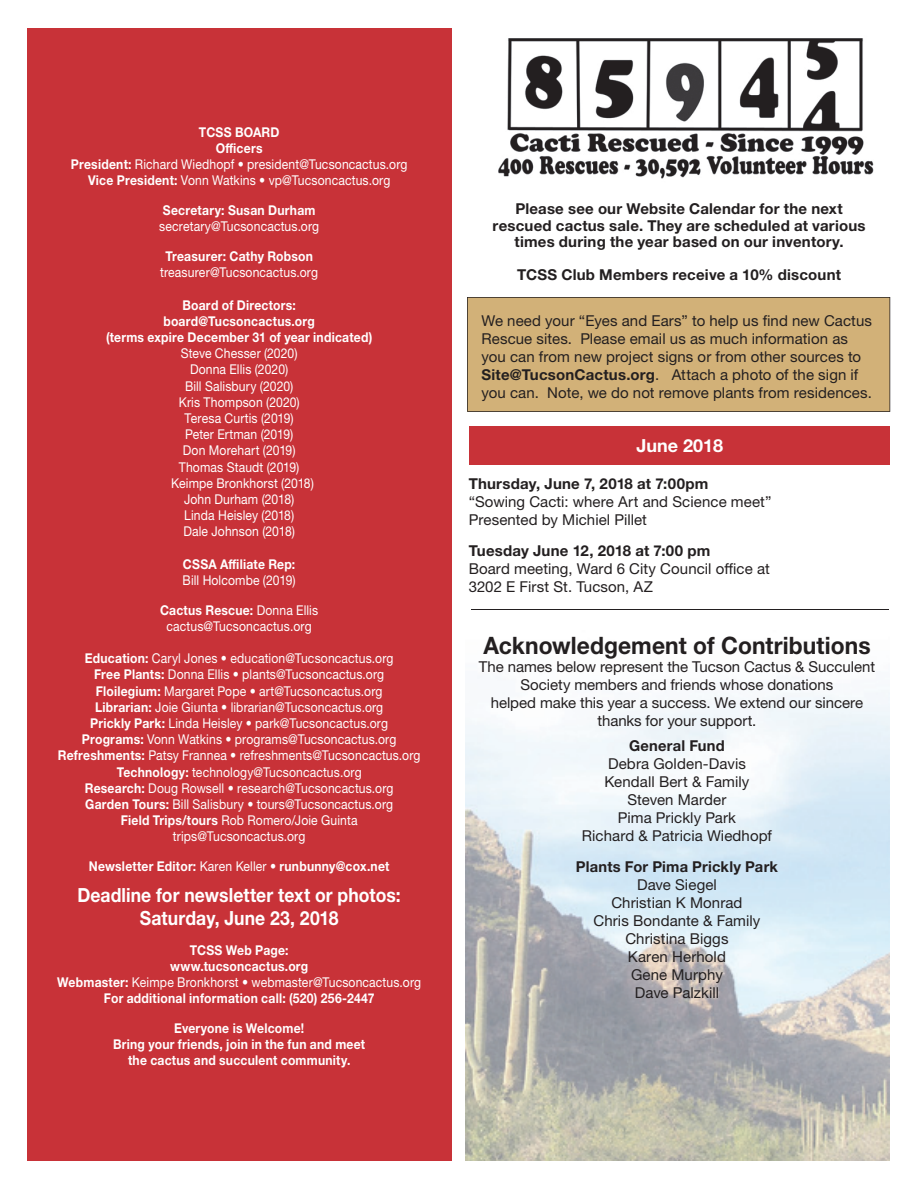
<style>
.page{position:relative;width:918px;height:1188px;background:#fff}
.page>*{position:absolute;margin:0;border:0;box-sizing:border-box;transform-origin:0 0}
.t1{font:700 24px "Helvetica Neue";color:#231f20;scale:.95 1}
.t2{font:700 19.5px/23.4px "Helvetica Neue";color:#fff;text-align:center;scale:.9 1}
.t3{font:700 18px "Helvetica Neue";color:#fff}
.t4{font:15px/18px "Helvetica Neue";letter-spacing:.005em;color:#231f20}
.t5{font:700 15px/16.5px "Helvetica Neue";letter-spacing:.015em;color:#231f20;text-align:center}
.t6{font:13.5px/16.2px "Helvetica Neue";letter-spacing:.01em;color:#fff;text-align:center;scale:.9 1}
.t7{font:700 13.5px/16.2px "Helvetica Neue";letter-spacing:.02em;color:#fff;text-align:center;scale:.9 1}
.s1{font-weight:700}
.s2{font-weight:400}
</style>
<div class="page">
<div style="left:469px;top:426px;width:421px;height:38px;background:#c83238"></div>
<div style="left:27px;top:28px;width:424px;height:1133px;background:#c83238"></div>
<img style="left:498px;top:38px;width:376px;height:141px">
<div style="left:467px;top:297px;width:423px;height:115px;background:#d2b178"></div>
<img style="left:466px;top:690px;width:423px;height:471px">
<hr style="left:471px;top:609px;width:418px;height:1px;background:#231f20">
<p class="t6" style="left:71px;top:125px;width:375px"><span class="s1">TCSS BOARD<br>Officers<br>President:</span> Richard Wiedhopf • president@Tucsoncactus.org <span class="s1">Vice President:</span> Vonn Watkins • vp@Tucsoncactus.org</p>
<p class="t7" style="left:163px;top:203px;width:171px">Secretary: Susan Durham</p>
<p class="t6" style="left:159px;top:220px;width:179px">secretary@Tucsoncactus.org</p>
<p class="t7" style="left:165px;top:249px;width:166px">Treasurer: Cathy Robson</p>
<p class="t6" style="left:160px;top:266px;width:177px">treasurer@Tucsoncactus.org</p>
<p class="t7" style="left:106px;top:298px;width:297px">Board of Directors: board@Tucsoncactus.org<br>(terms expire December 31 of year indicated)</p>
<p class="t6" style="left:171px;top:347px;width:160px">Steve Chesser (2020)<br>Donna Ellis (2020)<br>Bill Salisbury (2020)<br>Kris Thompson (2020)<br>Teresa Curtis (2019)<br>Peter Ertman (2019)<br>Don Morehart (2019)<br>Thomas Staudt (2019)<br>Keimpe Bronkhorst (2018)<br>John Durham (2018)<br>Linda Heisley (2018)<br>Dale Johnson (2018)</p>
<p class="t7" style="left:183px;top:557px;width:126px">CSSA Affiliate Rep:</p>
<p class="t6" style="left:183px;top:573px;width:127px">Bill Holcombe (2019)</p>
<p class="t6" style="left:160px;top:603px;width:177px"><span class="s1">Cactus Rescue:</span> Donna Ellis cactus@Tucsoncactus.org</p>
<p class="t6" style="left:58px;top:652px;width:405px"><span class="s1">Education:</span> Caryl Jones • education@Tucsoncactus.org<br><span class="s1">Free Plants:</span> Donna Ellis • plants@Tucsoncactus.org<br><span class="s1">Floilegium:</span> Margaret Pope • art@Tucsoncactus.org<br><span class="s1">Librarian:</span> Joie Giunta • librarian@Tucsoncactus.org<br><span class="s1">Prickly Park:</span> Linda Heisley • park@Tucsoncactus.org <span class="s1">Programs:</span> Vonn Watkins • programs@Tucsoncactus.org <span class="s1">Refreshments:</span> Patsy Frannea • refreshments@Tucsoncactus.org <span class="s1">Technology:</span> technology@Tucsoncactus.org<br><span class="s1">Research:</span> Doug Rowsell • research@Tucsoncactus.org<br><span class="s1">Garden Tours:</span> Bill Salisbury • tours@Tucsoncactus.org<br><span class="s1">Field Trips/tours</span> Rob Romero/Joie Guinta trips@Tucsoncactus.org</p>
<p class="t7" style="left:89px;top:860px;width:335px">Newsletter Editor: <span class="s2">Karen Keller •</span> runbunny@cox.net</p>
<h2 class="t2" style="left:78px;top:885px;width:361px">Deadline for newsletter text or photos:<br>Saturday, June 23, 2018</h2>
<p class="t7" style="left:57px;top:943px;width:406px">TCSS Web Page:<br>www.tucsoncactus.org<br>Webmaster: <span class="s2">Keimpe Bronkhorst • webmaster@Tucsoncactus.org </span>For additional information call: (520) 256-2447</p>
<p class="t7" style="left:113px;top:1021px;width:282px">Everyone is Welcome!<br>Bring your friends, join in the fun and meet the cactus and succulent community.</p>
<p class="t5" style="left:493px;top:202px;width:374px">Please see our Website Calendar for the next rescued cactus sale. They are scheduled at various times during the year based on our inventory.</p>
<p class="t5" style="left:517px;top:268px;width:326px">TCSS Club Members receive a 10% discount</p>
<p class="t4" style="left:481px;top:313px;width:392px">We need your “Eyes and Ears” to help us find new Cactus Rescue sites. Please email us as much information as you can from new project signs or from other sources to <span class="s1">Site@TucsonCactus.org</span>. Attach a photo of the sign if you can. Note, we do not remove plants from residences.</p>
<h3 class="t3" style="left:636px;top:439px;width:88px">June 2018</h3>
<p class="t5" style="left:469px;top:476px;width:241px">Thursday, June 7, 2018 at 7:00pm</p>
<p class="t4" style="left:469px;top:494px;width:304px">“Sowing Cacti: where Art and Science meet”<br>Presented by Michiel Pillet</p>
<p class="t5" style="left:469px;top:544px;width:243px">Tuesday June 12, 2018 at 7:00 pm</p>
<p class="t4" style="left:469px;top:561px;width:303px">Board meeting, Ward 6 City Council office at<br>3202 E First St. Tucson, AZ</p>
<h1 class="t1" style="left:483px;top:636px;width:409px">Acknowledgement of Contributions</h1>
<p class="t4" style="left:479px;top:659px;width:398px;text-align:center">The names below represent the Tucson Cactus &amp; Succulent Society members and friends whose donations<br>helped make this year a success. We extend our sincere thanks for your support.</p>
<p class="t5" style="left:629px;top:739px;width:97px">General Fund</p>
<p class="t4" style="left:582px;top:757px;width:192px;text-align:center">Debra Golden-Davis<br>Kendall Bert &amp; Family<br>Steven Marder<br>Pima Prickly Park<br>Richard &amp; Patricia Wiedhopf</p>
<p class="t5" style="left:576px;top:860px;width:204px">Plants For Pima Prickly Park</p>
<p class="t4" style="left:594px;top:877px;width:168px;text-align:center">Dave Siegel<br>Christian K Monrad<br>Chris Bondante &amp; Family<br>Christina Biggs<br>Karen Herhold<br>Gene Murphy<br>Dave Palzkill</p>
</div>
